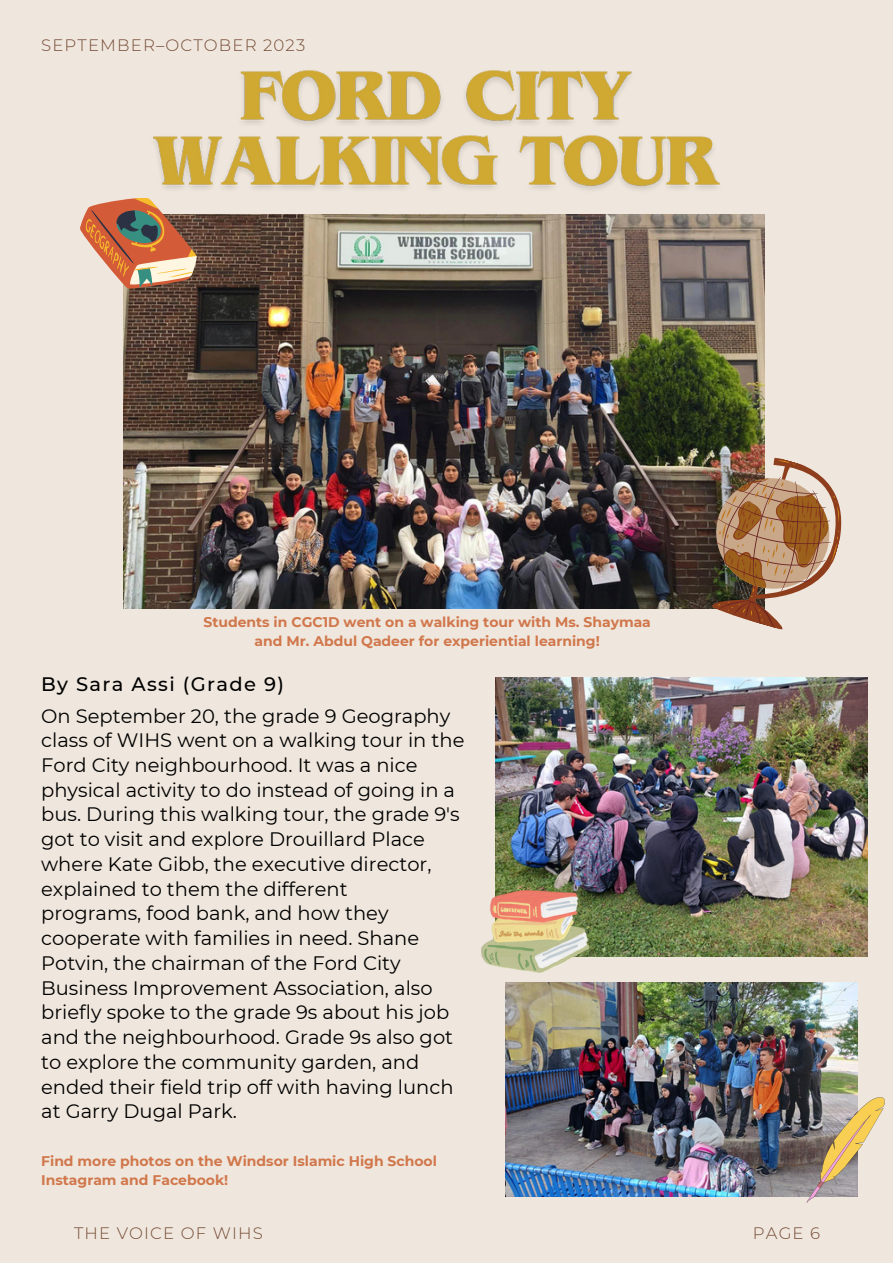
<style>
.page{position:relative;width:893px;height:1264px;background:#fff}
.page>*{position:absolute;margin:0;border:0;box-sizing:border-box;transform-origin:0 0}
.t1{font:19.5px/24.8px "Montserrat";color:#000}
.t2{font:500 19.5px "Montserrat";letter-spacing:.07em;color:#000}
.t3{font:300 16.5px "Montserrat";letter-spacing:.07em;color:#764b36}
.t4{font:700 13.95px/19px "Montserrat";color:#d1774c;text-align:center}
</style>
<div class="page">
<div style="left:0;top:0;width:892px;height:1262px;background:#efe7dd"></div>
<img style="left:123px;top:215px;width:641px;height:393px">
<img style="left:495px;top:677px;width:372px;height:279px">
<img style="left:506px;top:982px;width:351px;height:214px">
<svg style="left:80px;top:198px;width:117px;height:92px"></svg>
<img style="left:710px;top:457px;width:132px;height:173px">
<img style="left:481px;top:890px;width:107px;height:82px">
<svg style="left:806px;top:1094px;width:79px;height:108px"></svg>
<img style="left:144px;top:70px;width:576px;height:138px">
<p class="t3" style="left:41px;top:35px;width:265px">SEPTEMBER–OCTOBER 2023</p>
<p class="t4" style="left:203px;top:612px;width:449px">Students in CGC1D went on a walking tour with Ms. Shaymaa and Mr. Abdul Qadeer for experiential learning!</p>
<p class="t2" style="left:41px;top:672px;width:244px">By Sara Assi (Grade 9)</p>
<p class="t1" style="left:41px;top:703px;width:424px">On September 20, the grade 9 Geography class of WIHS went on a walking tour in the Ford City neighbourhood. It was a nice physical activity to do instead of going in a bus. During this walking tour, the grade 9's got to visit and explore Drouillard Place where Kate Gibb, the executive director,</p>
<p class="t1" style="left:41px;top:876px;width:308px">explained to them the different</p>
<p class="t1" style="left:41px;top:901px;width:414px">programs, food bank, and how they cooperate with families in need. Shane Potvin, the chairman of the Ford City Business Improvement Association, also briefly spoke to the grade 9s about his job and the neighbourhood. Grade 9s also got to explore the community garden, and ended their field trip off with having lunch at Garry Dugal Park.</p>
<p class="t4" style="left:41px;top:1151px;width:397px;text-align:left">Find more photos on the Windsor Islamic High School<br>Instagram and Facebook!</p>
<p class="t3" style="left:74px;top:1222px;width:190px">THE VOICE OF WIHS</p>
<p class="t3" style="left:752px;top:1222px;width:69px">PAGE 6</p>
</div>
